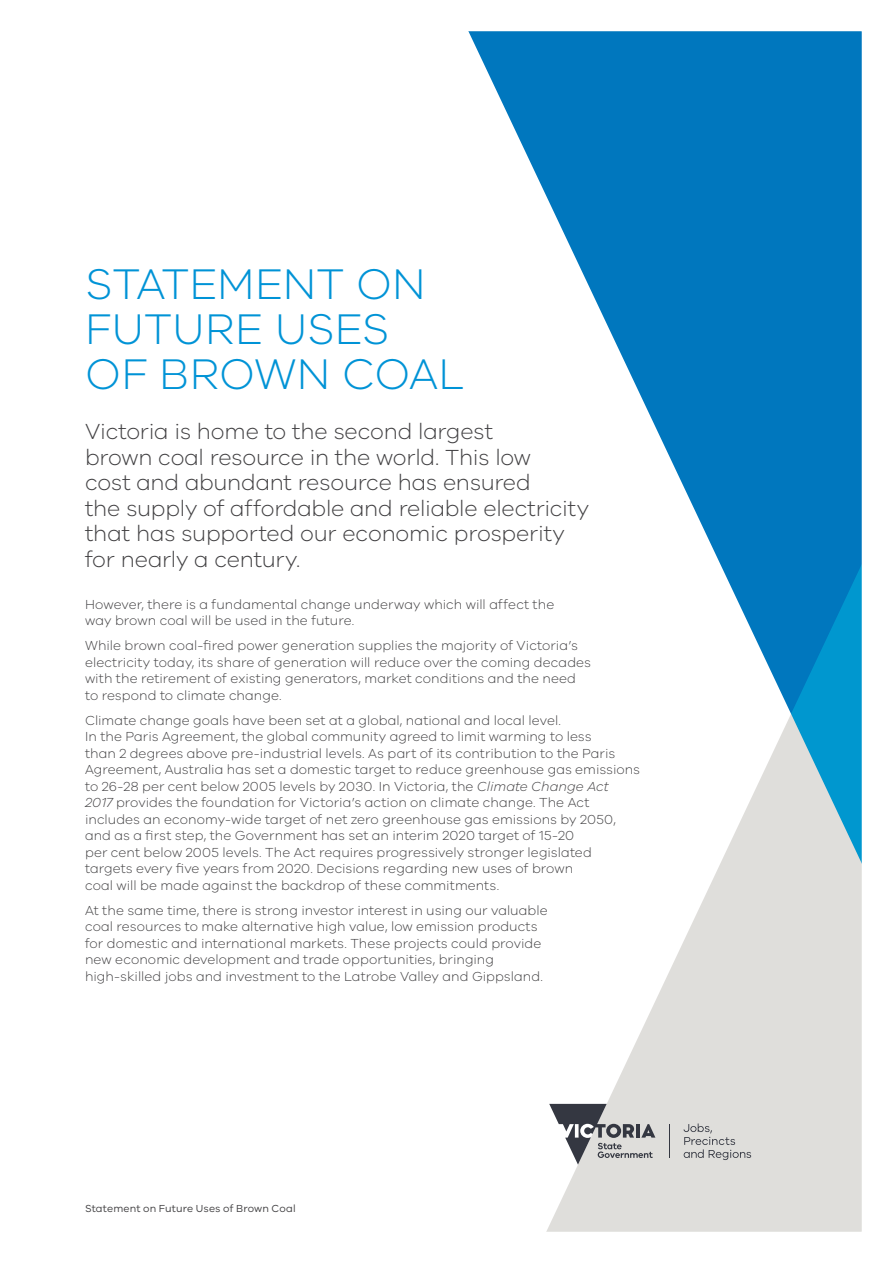
<style>
.page{position:relative;width:893px;height:1263px;background:#fff}
.page>*{position:absolute;margin:0;border:0;box-sizing:border-box;transform-origin:0 0}
.t1{font:300 44.25px/45px "VIC";letter-spacing:.005em;color:#0093d6}
.t2{font:300 22.5px/25.5px "VIC";letter-spacing:-.01em;color:#414042}
.t3{font:300 13.5px/16.5px "VIC";letter-spacing:.005em;color:#414042}
.t4{font:10.5px "VIC";letter-spacing:.01em;color:#414042}
.s1{font-style:italic}
</style>
<div class="page">
<svg style="left:468px;top:31px;width:394px;height:1201px"></svg>
<h1 class="t1" style="left:85px;top:260px;width:381px">STATEMENT ON<br>FUTURE USES<br>OF BROWN COAL</h1>
<h2 class="t2" style="left:85px;top:418px;width:506px">Victoria is home to the second largest<br>brown coal resource in the world. This low<br>cost and abundant resource has ensured<br>the supply of affordable and reliable electricity that has supported our economic prosperity for nearly a century.</h2>
<p class="t3" style="left:85px;top:595px;width:471px">However, there is a fundamental change underway which will affect the way brown coal will be used in the future.</p>
<p class="t3" style="left:85px;top:637px;width:507px">While brown coal-fired power generation supplies the majority of Victoria’s electricity today, its share of generation will reduce over the coming decades with the retirement of existing generators, market conditions and the need to respond to climate change.</p>
<p class="t3" style="left:85px;top:711px;width:557px">Climate change goals have been set at a global, national and local level.<br>In the Paris Agreement, the global community agreed to limit warming to less<br>than 2 degrees above pre-industrial levels. As part of its contribution to the Paris Agreement, Australia has set a domestic target to reduce greenhouse gas emissions to 26-28 per cent below 2005 levels by 2030. In Victoria, the <span class="s1">Climate Change Act<br>2017</span> provides the foundation for Victoria’s action on climate change. The Act includes an economy-wide target of net zero greenhouse gas emissions by 2050, and as a first step, the Government has set an interim 2020 target of 15-20<br>per cent below 2005 levels. The Act requires progressively stronger legislated targets every five years from 2020. Decisions regarding new uses of brown<br>coal will be made against the backdrop of these commitments.</p>
<p class="t3" style="left:85px;top:901px;width:464px">At the same time, there is strong investor interest in using our valuable coal resources to make alternative high value, low emission products for domestic and international markets. These projects could provide new economic development and trade opportunities, bringing high-skilled jobs and investment to the Latrobe Valley and Gippsland.</p>
<p class="t4" style="left:85px;top:1202px;width:212px">Statement on Future Uses of Brown Coal</p>
</div>
